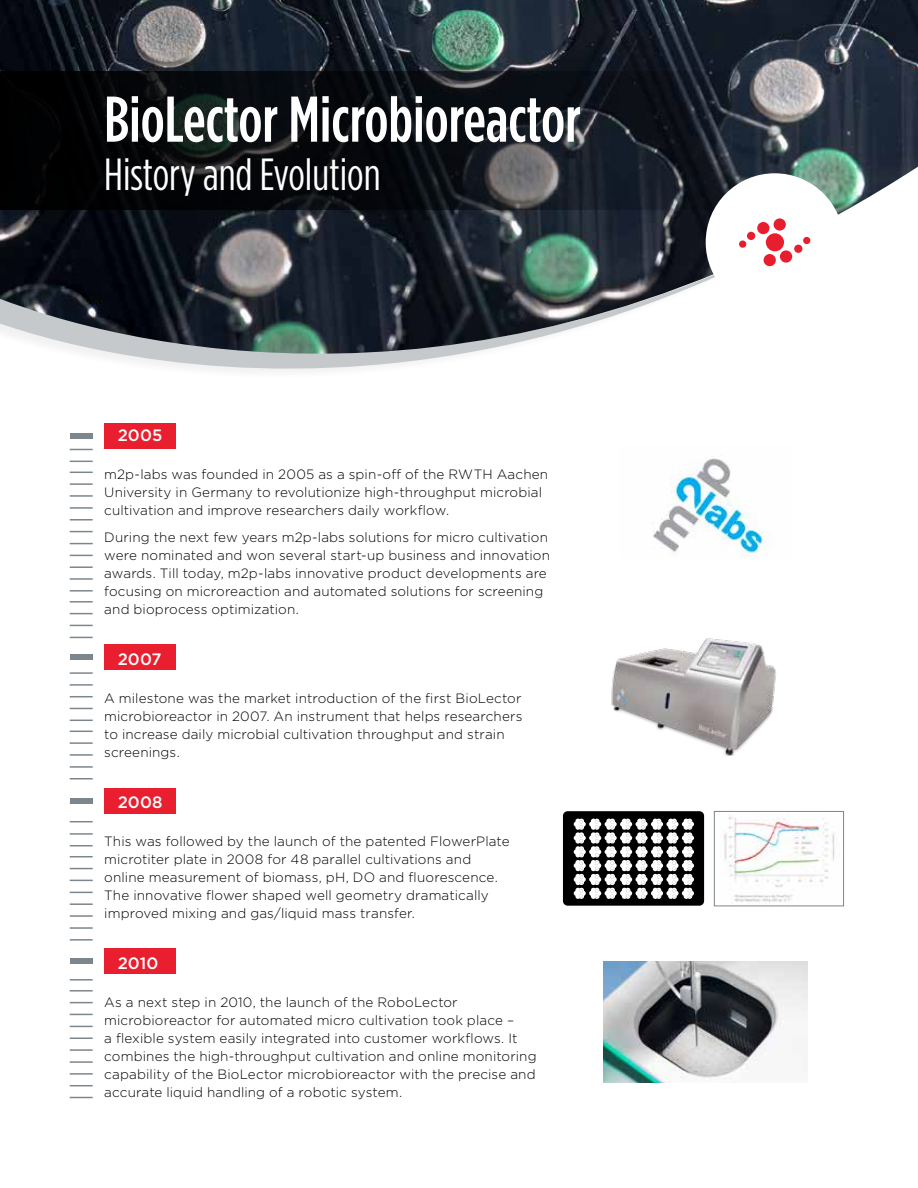
<style>
.page{position:relative;width:918px;height:1188px;background:#fff}
.page>*{position:absolute;margin:0;border:0;box-sizing:border-box;transform-origin:0 0}
.t1{font:500 64.5px "Gotham Condensed";color:#fff}
.t2{font:45px "Gotham Condensed";color:#fff}
.t3{font:500 16.5px "Gotham";color:#fff}
.t4{font:300 13.5px/18px "Gotham";letter-spacing:.01em;color:#000}
</style>
<div class="page">
<div style="left:104px;top:644px;width:72px;height:26px;background:#e91e2e"></div>
<div style="left:104px;top:788px;width:72px;height:26px;background:#e91e2e"></div>
<div style="left:104px;top:948px;width:72px;height:26px;background:#e91e2e"></div>
<svg style="left:69px;top:423px;width:107px;height:86px"></svg>
<img style="left:0;top:0;width:918px;height:371px">
<img style="left:653px;top:458px;width:121px;height:100px">
<img style="left:611px;top:638px;width:166px;height:118px">
<div style="left:563px;top:811px;width:141px;height:95px;background:#000;border-radius:5px"></div>
<svg style="left:574px;top:819px;width:120px;height:80px"></svg>
<img style="left:723px;top:814px;width:112px;height:88px">
<div style="left:714px;top:811px;width:130px;height:95px;border:1px solid #7d868c"></div>
<img style="left:604px;top:961px;width:203px;height:121px">
<svg style="left:0;top:71px;width:810px;height:138px"></svg>
<div style="left:706px;top:173px;width:138px;height:138px;background:#fff;border-radius:50%"></div>
<div style="left:794px;top:245px;width:8px;height:8px;background:#e81d2e;border-radius:50%"></div>
<div style="left:764px;top:254px;width:12px;height:12px;background:#e81d2e;border-radius:50%"></div>
<div style="left:780px;top:250px;width:12px;height:13px;background:#e81d2e;border-radius:50%"></div>
<div style="left:803px;top:237px;width:7px;height:7px;background:#e81d2e;border-radius:50%"></div>
<div style="left:739px;top:241px;width:7px;height:7px;background:#e81d2e;border-radius:50%"></div>
<div style="left:774px;top:218px;width:12px;height:13px;background:#e81d2e;border-radius:50%"></div>
<div style="left:757px;top:222px;width:12px;height:12px;background:#e81d2e;border-radius:50%"></div>
<div style="left:766px;top:233px;width:18px;height:18px;background:#e81d2e;border-radius:50%"></div>
<div style="left:747px;top:232px;width:8px;height:8px;background:#e81d2e;border-radius:50%"></div>
<div style="left:70px;top:433px;width:23px;height:5px;background:#7d868c"></div>
<div style="left:70px;top:654px;width:23px;height:6px;background:#7d868c"></div>
<div style="left:70px;top:799px;width:23px;height:5px;background:#7d868c"></div>
<div style="left:70px;top:959px;width:23px;height:5px;background:#7d868c"></div>
<hr style="left:70px;top:566px;width:23px;height:2px;background:#7d868c">
<svg style="left:70px;top:531px;width:23px;height:1px"></svg>
<hr style="left:70px;top:495px;width:23px;height:2px;background:#7d868c">
<svg style="left:70px;top:555px;width:23px;height:1px"></svg>
<hr style="left:70px;top:519px;width:23px;height:2px;background:#7d868c">
<hr style="left:70px;top:483px;width:23px;height:2px;background:#7d868c">
<svg style="left:70px;top:461px;width:23px;height:1px"></svg>
<svg style="left:70px;top:543px;width:23px;height:1px"></svg>
<hr style="left:70px;top:507px;width:23px;height:2px;background:#7d868c">
<svg style="left:70px;top:472px;width:23px;height:1px"></svg>
<svg style="left:70px;top:449px;width:23px;height:1px"></svg>
<svg style="left:70px;top:696px;width:23px;height:1px"></svg>
<svg style="left:70px;top:625px;width:23px;height:1px"></svg>
<hr style="left:70px;top:684px;width:23px;height:2px;background:#7d868c">
<svg style="left:70px;top:613px;width:23px;height:1px"></svg>
<hr style="left:70px;top:590px;width:23px;height:2px;background:#7d868c">
<hr style="left:70px;top:672px;width:23px;height:2px;background:#7d868c">
<svg style="left:70px;top:637px;width:23px;height:1px"></svg>
<hr style="left:70px;top:601px;width:23px;height:2px;background:#7d868c">
<hr style="left:70px;top:578px;width:23px;height:2px;background:#7d868c">
<svg style="left:70px;top:821px;width:23px;height:1px"></svg>
<hr style="left:70px;top:754px;width:23px;height:2px;background:#7d868c">
<hr style="left:70px;top:778px;width:23px;height:2px;background:#7d868c">
<hr style="left:70px;top:742px;width:23px;height:2px;background:#7d868c">
<svg style="left:70px;top:720px;width:23px;height:1px"></svg>
<hr style="left:70px;top:766px;width:23px;height:2px;background:#7d868c">
<svg style="left:70px;top:731px;width:23px;height:1px"></svg>
<svg style="left:70px;top:708px;width:23px;height:1px"></svg>
<hr style="left:70px;top:915px;width:23px;height:2px;background:#7d868c">
<svg style="left:70px;top:880px;width:23px;height:1px"></svg>
<hr style="left:70px;top:939px;width:23px;height:2px;background:#7d868c">
<hr style="left:70px;top:903px;width:23px;height:2px;background:#7d868c">
<svg style="left:70px;top:868px;width:23px;height:1px"></svg>
<svg style="left:70px;top:845px;width:23px;height:1px"></svg>
<hr style="left:70px;top:927px;width:23px;height:2px;background:#7d868c">
<svg style="left:70px;top:892px;width:23px;height:1px"></svg>
<svg style="left:70px;top:856px;width:23px;height:1px"></svg>
<hr style="left:70px;top:833px;width:23px;height:2px;background:#7d868c">
<svg style="left:70px;top:1085px;width:23px;height:1px"></svg>
<hr style="left:70px;top:1049px;width:23px;height:2px;background:#7d868c">
<svg style="left:70px;top:1014px;width:23px;height:1px"></svg>
<hr style="left:70px;top:1073px;width:23px;height:2px;background:#7d868c">
<svg style="left:70px;top:1038px;width:23px;height:1px"></svg>
<svg style="left:70px;top:1002px;width:23px;height:1px"></svg>
<hr style="left:70px;top:979px;width:23px;height:2px;background:#7d868c">
<hr style="left:70px;top:1061px;width:23px;height:2px;background:#7d868c">
<svg style="left:70px;top:1026px;width:23px;height:1px"></svg>
<hr style="left:70px;top:990px;width:23px;height:2px;background:#7d868c">
<svg style="left:70px;top:1097px;width:23px;height:1px"></svg>
<h1 class="t1" style="left:104px;top:82px;width:478px">BioLector Microbioreactor</h1>
<h2 class="t2" style="left:104px;top:149px;width:278px">History and Evolution</h2>
<p class="t3" style="left:118px;top:424px;width:46px">2005</p>
<p class="t4" style="left:104px;top:465px;width:445px">m2p-labs was founded in 2005 as a spin-off of the RWTH Aachen<br>University in Germany to revolutionize high-throughput microbial cultivation and improve researchers daily workflow.</p>
<p class="t4" style="left:104px;top:528px;width:447px">During the next few years m2p-labs solutions for micro cultivation were nominated and won several start-up business and innovation awards. Till today, m2p-labs innovative product developments are focusing on microreaction and automated solutions for screening and bioprocess optimization.</p>
<p class="t3" style="left:118px;top:648px;width:45px">2007</p>
<p class="t4" style="left:104px;top:689px;width:420px">A milestone was the market introduction of the first BioLector microbioreactor in 2007. An instrument that helps researchers to increase daily microbial cultivation throughput and strain screenings.</p>
<p class="t3" style="left:118px;top:791px;width:46px">2008</p>
<p class="t4" style="left:104px;top:832px;width:407px">This was followed by the launch of the patented FlowerPlate microtiter plate in 2008 for 48 parallel cultivations and online measurement of biomass, pH, DO and fluorescence.<br>The innovative flower shaped well geometry dramatically improved mixing and gas/liquid mass transfer.</p>
<p class="t3" style="left:118px;top:952px;width:42px">2010</p>
<p class="t4" style="left:104px;top:993px;width:434px">As a next step in 2010, the launch of the RoboLector microbioreactor for automated micro cultivation took place –<br>a flexible system easily integrated into customer workflows. It combines the high-throughput cultivation and online monitoring capability of the BioLector microbioreactor with the precise and accurate liquid handling of a robotic system.</p>
</div>
